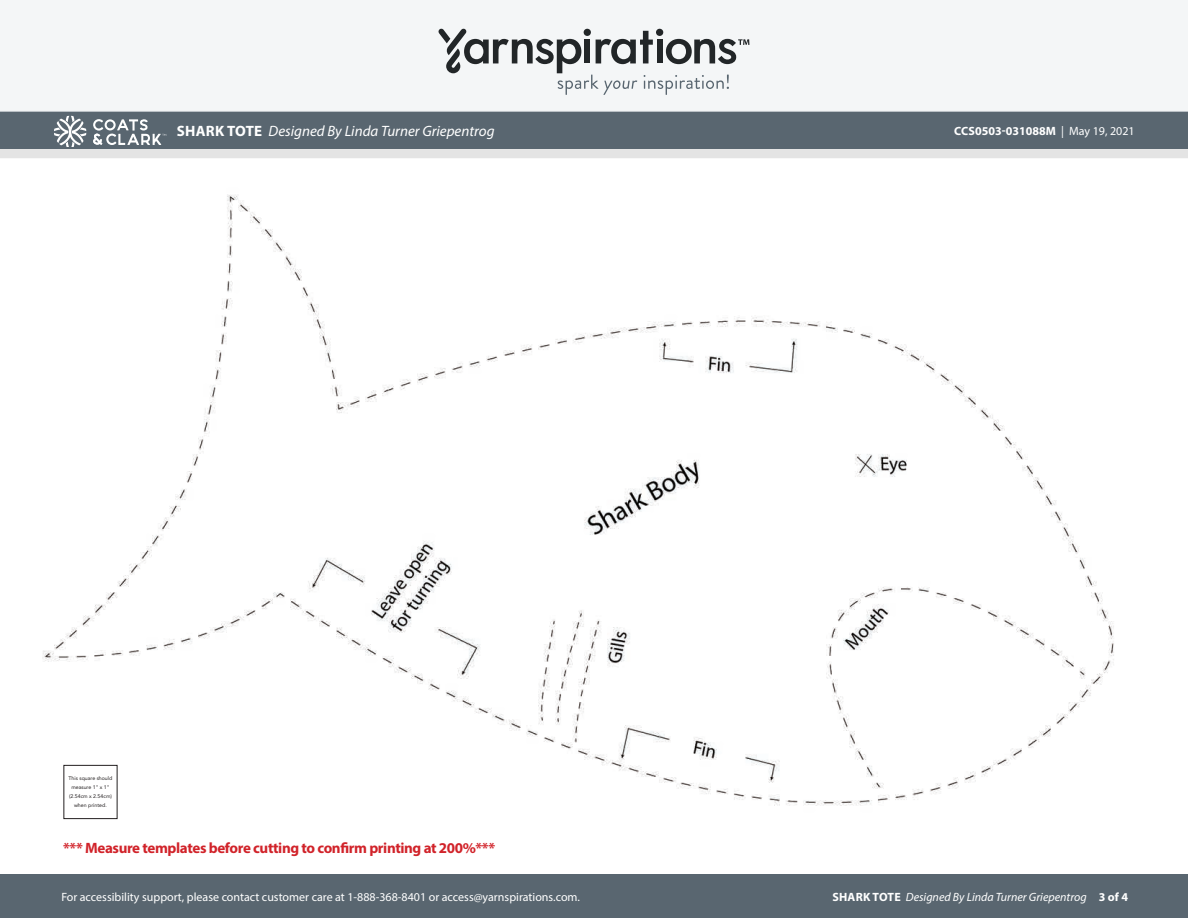
<style>
.page{position:relative;width:1188px;height:918px;background:#fff}
.page>*{position:absolute;margin:0;border:0;box-sizing:border-box;transform-origin:0 0}
.Templates_-_Red_Text{font:700 15px "Myriad Pro";letter-spacing:-.025em;color:#d1232a}
.t1{font:italic 15px "Myriad Pro";color:#fff}
.t2{font:12px "Myriad Pro";color:#fff}
.t3{font:italic 12px "Myriad Pro";color:#fff}
.t4{font:700 12px "Myriad Pro";color:#fff}
.Body_-_Without_auto{font:5.25px/9px "Avenir LT Std";color:#231f20;text-align:center}
.s1{font-weight:700;font-style:normal}
.s2{font-weight:400}
</style>
<div class="page">
<div style="left:0;top:875px;width:1188px;height:43px;background:#596670"></div>
<div style="left:0;top:111px;width:1188px;height:38px;background:#596670"></div>
<div style="left:0;top:0;width:1188px;height:112px;background:#f4f6f7"></div>
<svg style="left:438px;top:29px;width:311px;height:66px"></svg>
<svg style="left:0;top:116px;width:1188px;height:42px"></svg>
<img style="left:42px;top:194px;width:1072px;height:625px">
<div style="left:64px;top:765px;width:53px;height:54px;border:1px solid #231f20"></div>
<p class="t1" style="left:177px;top:122px;width:319px"><span class="s1">SHARK TOTE</span> Designed By Linda Turner Griepentrog</p>
<p class="t4" style="left:954px;top:123px;width:182px">CCS0503-031088M <span class="s2">| May 19, 2021</span></p>
<p class="Body_-_Without_auto" style="left:69px;top:774px;width:45px">This square should measure 1" x 1"</p>
<p class="Body_-_Without_auto" style="left:69px;top:792px;width:44px">(2.54cm x 2.54cm) when printed.</p>
<p class="Templates_-_Red_Text" style="left:63px;top:838px;width:434px">*** Measure templates before cutting to confirm printing at 200%***</p>
<p class="t2" style="left:61px;top:889px;width:520px">For accessibility support, please contact customer care at 1-888-368-8401 or access@yarnspirations.com.</p>
<p class="t3" style="left:832px;top:889px;width:297px"><span class="s1">SHARK TOTE</span> Designed By Linda Turner Griepentrog <span class="s1">3 of 4</span></p>
</div>
